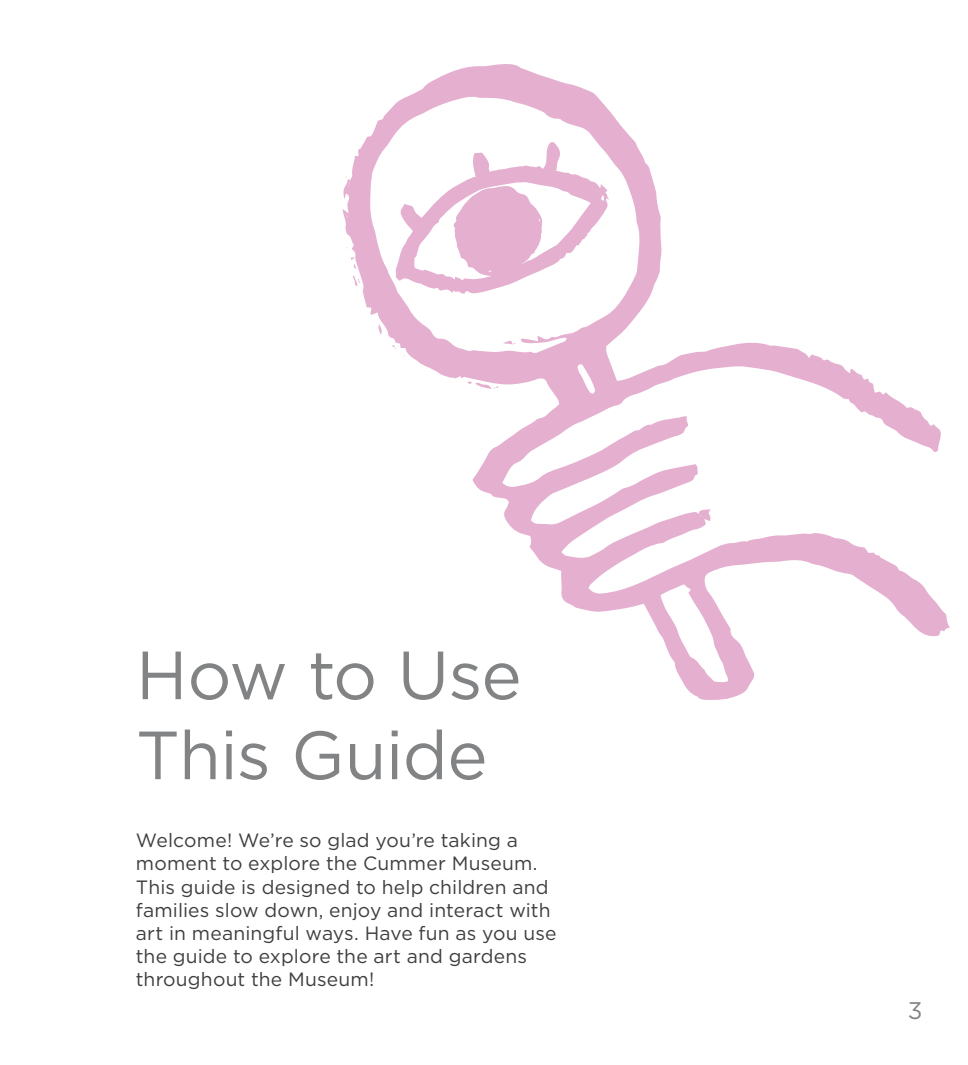
<style>
.page{position:relative;width:968px;height:1065px;background:#fff}
.page>*{position:absolute;margin:0;border:0;box-sizing:border-box;transform-origin:0 0}
.t1{font:68px/80px "Gotham";letter-spacing:-.015em;color:#818385}
.t2{font:24px "Gotham";color:#818385}
.t3{font:19.2px/23px "Gotham";letter-spacing:.01em;color:#3e3e3f}
</style>
<div class="page">
<svg style="left:342px;top:64px;width:607px;height:636px"></svg>
<svg style="left:395px;top:141px;width:214px;height:153px"></svg>
<svg style="left:650px;top:185px;width:5px;height:7px"></svg>
<svg style="left:503px;top:340px;width:12px;height:5px"></svg>
<h1 class="t1" style="left:136px;top:633px;width:387px">How to Use<br>This Guide</h1>
<p class="t3" style="left:136px;top:828px;width:422px">Welcome! We’re so glad you’re taking a moment to explore the Cummer Museum.<br>This guide is designed to help children and families slow down, enjoy and interact with art in meaningful ways. Have fun as you use the guide to explore the art and gardens throughout the Museum!</p>
<p class="t2" style="left:907px;top:994px;width:16px">3</p>
</div>
